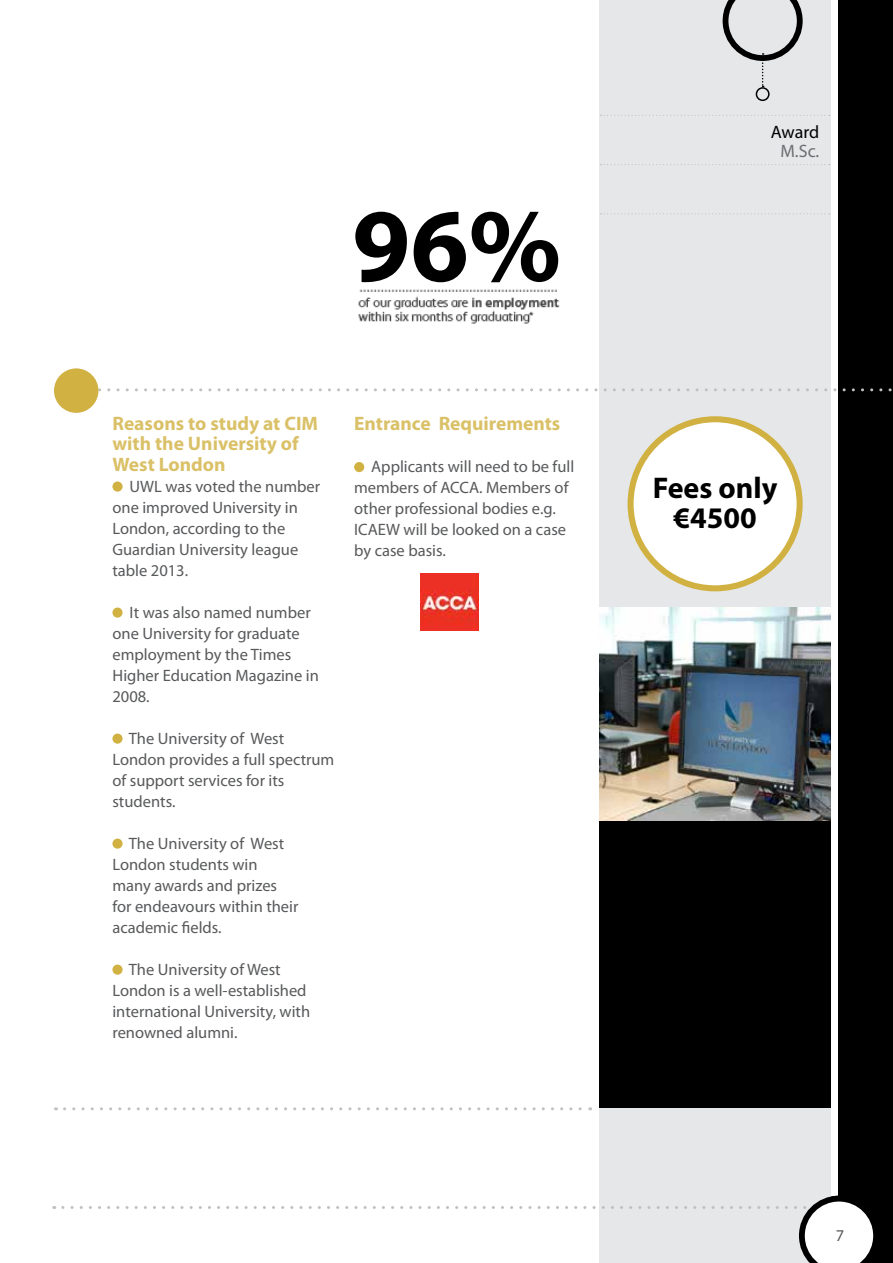
<style>
.page{position:relative;width:893px;height:1263px;background:#fff}
.page>*{position:absolute;margin:0;border:0;box-sizing:border-box;transform-origin:0 0}
.t1{font:700 105px "Myriad Pro";color:#000}
.t2{font:700 30px/30px "Myriad Pro";color:#000;text-align:center}
.t3{font:700 19.5px/20.2px "Myriad Pro";color:#dac168}
.t4{font:18px "Myriad Pro";letter-spacing:-.005em;color:#000}
.t5{font:18px "Myriad Pro";color:#6d6e71}
.t6{font:16.5px/21px "Myriad Pro";color:#58595b}
</style>
<div class="page">
<div style="left:600px;top:0;width:231px;height:1263px;background:#e6e7e8"></div>
<div style="left:839px;top:0;width:54px;height:1263px;background:#000"></div>
<div style="left:600px;top:821px;width:231px;height:287px;background:#000"></div>
<img style="left:600px;top:608px;width:231px;height:212px">
<div style="left:631px;top:419px;width:169px;height:169px;background:#fff;border-radius:50%"></div>
<div style="left:627px;top:416px;width:176px;height:175px;border:6px solid #d0b142;border-radius:50%"></div>
<svg style="left:723px;top:0;width:80px;height:87px"></svg>
<div style="left:756px;top:87px;width:14px;height:14px;border:2px solid #000;border-radius:50%"></div>
<svg style="left:100px;top:388px;width:792px;height:3px"></svg>
<svg style="left:65px;top:1107px;width:526px;height:3px"></svg>
<svg style="left:601px;top:115px;width:229px;height:1px"></svg>
<svg style="left:601px;top:164px;width:229px;height:1px"></svg>
<svg style="left:601px;top:213px;width:229px;height:1px"></svg>
<div style="left:112px;top:481px;width:11px;height:11px;background:#d0b142;border-radius:50%"></div>
<div style="left:112px;top:607px;width:11px;height:11px;background:#d0b142;border-radius:50%"></div>
<div style="left:112px;top:733px;width:11px;height:11px;background:#d0b142;border-radius:50%"></div>
<div style="left:112px;top:838px;width:11px;height:11px;background:#d0b142;border-radius:50%"></div>
<div style="left:112px;top:964px;width:11px;height:11px;background:#d0b142;border-radius:50%"></div>
<div style="left:354px;top:462px;width:10px;height:10px;background:#d0b142;border-radius:50%"></div>
<div style="left:54px;top:368px;width:44px;height:45px;background:#d0b142;border-radius:50%"></div>
<svg style="left:63px;top:1196px;width:811px;height:67px"></svg>
<img style="left:358px;top:289px;width:202px;height:35px">
<img style="left:421px;top:573px;width:58px;height:57px">
<h1 class="t1" style="left:352px;top:177px;width:210px">96%</h1>
<p class="t3" style="left:112px;top:413px;width:207px">Reasons to study at CIM with the University of<br>West London</p>
<p class="t6" style="left:112px;top:475px;width:209px;text-indent:17px">UWL was voted the number one improved University in<br>London, according to the<br>Guardian University league table 2013.</p>
<p class="t6" style="left:112px;top:601px;width:208px;text-indent:17px">It was also named number one University for graduate employment by the Times<br>Higher Education Magazine in<br>2008.</p>
<p class="t6" style="left:112px;top:727px;width:223px;text-indent:16px">The University of West<br>London provides a full spectrum of support services for its students.</p>
<p class="t6" style="left:112px;top:832px;width:188px;text-indent:16px">The University of West<br>London students win many awards and prizes for endeavours within their academic fields.</p>
<p class="t6" style="left:112px;top:958px;width:199px;text-indent:16px">The University of West<br>London is a well-established international University, with renowned alumni.</p>
<p class="t3" style="left:354px;top:413px;width:208px">Entrance Requirements</p>
<p class="t6" style="left:354px;top:456px;width:222px;text-indent:17px">Applicants will need to be full members of ACCA. Members of other professional bodies e.g.<br>ICAEW will be looked on a case by case basis.</p>
<p class="t4" style="left:771px;top:120px;width:50px">Award</p>
<p class="t5" style="left:780px;top:140px;width:40px">M.Sc.</p>
<h2 class="t2" style="left:653px;top:472px;width:126px">Fees only €4500</h2>
<p class="t6" style="left:836px;top:1224px;width:10px">7</p>
</div>
